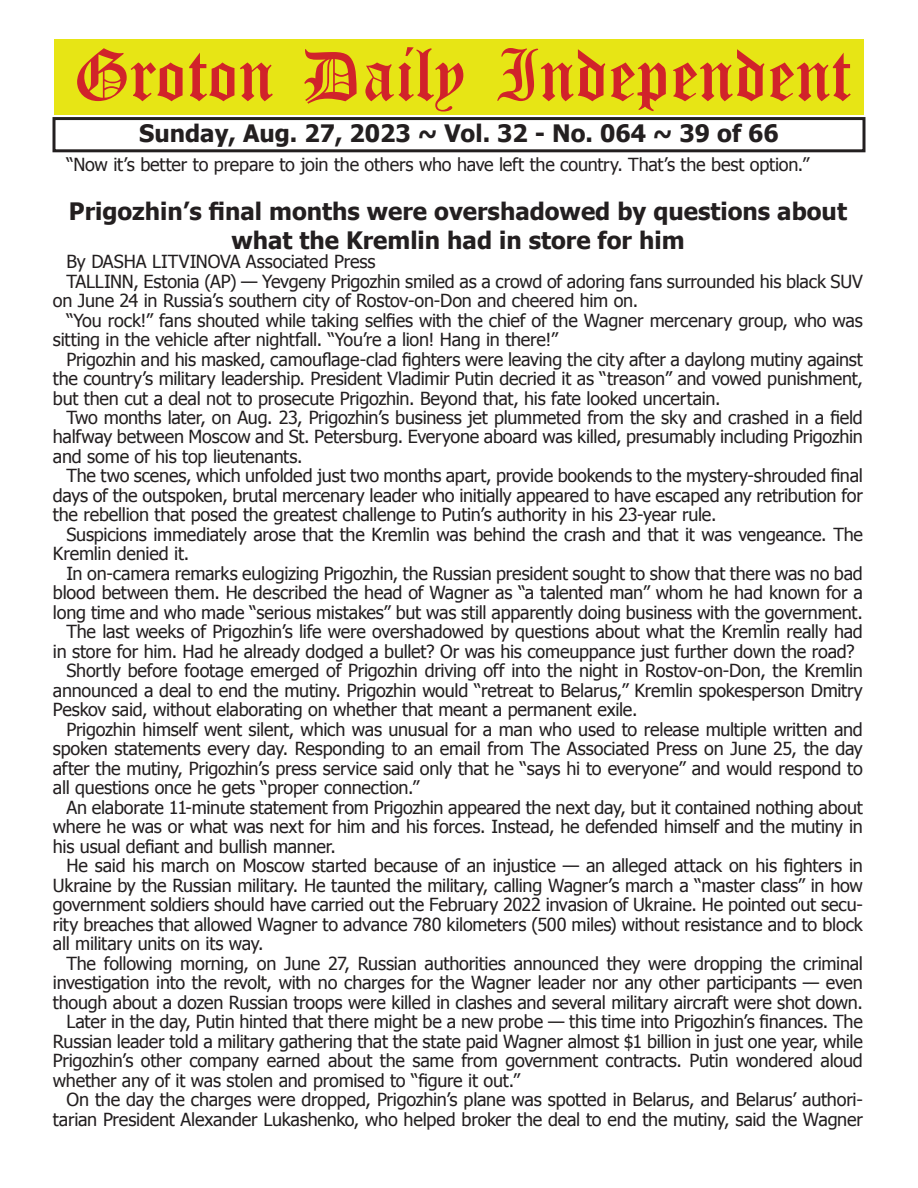
<style>
.page{position:relative;width:918px;height:1188px;background:#fff}
.page>*{position:absolute;margin:0;border:0;box-sizing:border-box;transform-origin:0 0}
.t1{font:54px "Old English Five";color:#d1232a}
.t2{font:700 24px/28.8px "Tahoma";color:#231f20;text-align:center}
.t3{font:18px "Tahoma";letter-spacing:-.015em;color:#231f20}
</style>
<div class="page">
<div style="left:52px;top:117px;width:814px;height:35px;border:3px solid #231f20"></div>
<div style="left:54px;top:40px;width:810px;height:75px;background:#e7e515"></div>
<h1 class="t1" style="left:73px;top:50px;width:779px">Groton Daily Independent</h1>
<h2 class="t2" style="left:139px;top:117px;width:641px">Sunday, Aug. 27, 2023 ~ Vol. 32 - No. 064 ~ 39 of 66</h2>
<p class="t3" style="left:66px;top:153px;width:744px">“Now it’s better to prepare to join the others who have left the country. That’s the best option.”</p>
<h2 class="t2" style="left:69px;top:195px;width:780px">Prigozhin’s final months were overshadowed by questions about what the Kremlin had in store for him</h2>
<p class="t3" style="left:66px;top:249px;width:311px">By DASHA LITVINOVA Associated Press</p>
<p class="t3" style="left:66px;top:269px;width:798px">TALLINN, Estonia (AP) — Yevgeny Prigozhin smiled as a crowd of adoring fans surrounded his black SUV</p>
<p class="t3" style="left:53px;top:288px;width:587px">on June 24 in Russia’s southern city of Rostov-on-Don and cheered him on.</p>
<p class="t3" style="left:66px;top:308px;width:798px">“You rock!” fans shouted while taking selfies with the chief of the Wagner mercenary group, who was</p>
<p class="t3" style="left:53px;top:327px;width:507px">sitting in the vehicle after nightfall. “You’re a lion! Hang in there!”</p>
<p class="t3" style="left:66px;top:347px;width:798px">Prigozhin and his masked, camouflage-clad fighters were leaving the city after a daylong mutiny against</p>
<p class="t3" style="left:53px;top:366px;width:811px">the country’s military leadership. President Vladimir Putin decried it as “treason” and vowed punishment,</p>
<p class="t3" style="left:53px;top:386px;width:669px">but then cut a deal not to prosecute Prigozhin. Beyond that, his fate looked uncertain.</p>
<p class="t3" style="left:66px;top:405px;width:798px">Two months later, on Aug. 23, Prigozhin’s business jet plummeted from the sky and crashed in a field</p>
<p class="t3" style="left:53px;top:425px;width:812px">halfway between Moscow and St. Petersburg. Everyone aboard was killed, presumably including Prigozhin</p>
<p class="t3" style="left:53px;top:444px;width:251px">and some of his top lieutenants.</p>
<p class="t3" style="left:66px;top:464px;width:798px">The two scenes, which unfolded just two months apart, provide bookends to the mystery-shrouded final</p>
<p class="t3" style="left:53px;top:483px;width:811px">days of the outspoken, brutal mercenary leader who initially appeared to have escaped any retribution for</p>
<p class="t3" style="left:53px;top:503px;width:665px">the rebellion that posed the greatest challenge to Putin’s authority in his 23-year rule.</p>
<p class="t3" style="left:66px;top:522px;width:798px">Suspicions immediately arose that the Kremlin was behind the crash and that it was vengeance. The</p>
<p class="t3" style="left:53px;top:542px;width:138px">Kremlin denied it.</p>
<p class="t3" style="left:66px;top:561px;width:798px">In on-camera remarks eulogizing Prigozhin, the Russian president sought to show that there was no bad</p>
<p class="t3" style="left:53px;top:581px;width:811px">blood between them. He described the head of Wagner as “a talented man” whom he had known for a</p>
<p class="t3" style="left:53px;top:600px;width:811px">long time and who made “serious mistakes” but was still apparently doing business with the government.</p>
<p class="t3" style="left:66px;top:620px;width:798px">The last weeks of Prigozhin’s life were overshadowed by questions about what the Kremlin really had</p>
<p class="t3" style="left:53px;top:639px;width:803px">in store for him. Had he already dodged a bullet? Or was his comeuppance just further down the road?</p>
<p class="t3" style="left:66px;top:659px;width:798px">Shortly before footage emerged of Prigozhin driving off into the night in Rostov-on-Don, the Kremlin</p>
<p class="t3" style="left:53px;top:678px;width:812px">announced a deal to end the mutiny. Prigozhin would “retreat to Belarus,” Kremlin spokesperson Dmitry</p>
<p class="t3" style="left:53px;top:698px;width:586px">Peskov said, without elaborating on whether that meant a permanent exile.</p>
<p class="t3" style="left:66px;top:717px;width:798px">Prigozhin himself went silent, which was unusual for a man who used to release multiple written and</p>
<p class="t3" style="left:53px;top:737px;width:812px">spoken statements every day. Responding to an email from The Associated Press on June 25, the day</p>
<p class="t3" style="left:53px;top:756px;width:811px">after the mutiny, Prigozhin’s press service said only that he “says hi to everyone” and would respond to</p>
<p class="t3" style="left:53px;top:776px;width:368px">all questions once he gets “proper connection.”</p>
<p class="t3" style="left:66px;top:795px;width:798px">An elaborate 11-minute statement from Prigozhin appeared the next day, but it contained nothing about</p>
<p class="t3" style="left:53px;top:815px;width:811px">where he was or what was next for him and his forces. Instead, he defended himself and the mutiny in</p>
<p class="t3" style="left:53px;top:834px;width:285px">his usual defiant and bullish manner.</p>
<p class="t3" style="left:66px;top:854px;width:798px">He said his march on Moscow started because of an injustice — an alleged attack on his fighters in</p>
<p class="t3" style="left:53px;top:873px;width:812px">Ukraine by the Russian military. He taunted the military, calling Wagner’s march a “master class” in how</p>
<p class="t3" style="left:53px;top:893px;width:812px">government soldiers should have carried out the February 2022 invasion of Ukraine. He pointed out secu-</p>
<p class="t3" style="left:53px;top:912px;width:811px">rity breaches that allowed Wagner to advance 780 kilometers (500 miles) without resistance and to block</p>
<p class="t3" style="left:53px;top:932px;width:212px">all military units on its way.</p>
<p class="t3" style="left:66px;top:951px;width:798px">The following morning, on June 27, Russian authorities announced they were dropping the criminal</p>
<p class="t3" style="left:53px;top:971px;width:812px">investigation into the revolt, with no charges for the Wagner leader nor any other participants — even</p>
<p class="t3" style="left:53px;top:990px;width:812px">though about a dozen Russian troops were killed in clashes and several military aircraft were shot down.</p>
<p class="t3" style="left:66px;top:1010px;width:798px">Later in the day, Putin hinted that there might be a new probe — this time into Prigozhin’s finances. The</p>
<p class="t3" style="left:53px;top:1029px;width:811px">Russian leader told a military gathering that the state paid Wagner almost $1 billion in just one year, while</p>
<p class="t3" style="left:53px;top:1049px;width:812px">Prigozhin’s other company earned about the same from government contracts. Putin wondered aloud</p>
<p class="t3" style="left:53px;top:1068px;width:469px">whether any of it was stolen and promised to “figure it out.”</p>
<p class="t3" style="left:66px;top:1088px;width:798px">On the day the charges were dropped, Prigozhin’s plane was spotted in Belarus, and Belarus’ authori-</p>
<p class="t3" style="left:53px;top:1107px;width:812px">tarian President Alexander Lukashenko, who helped broker the deal to end the mutiny, said the Wagner</p>
</div>
